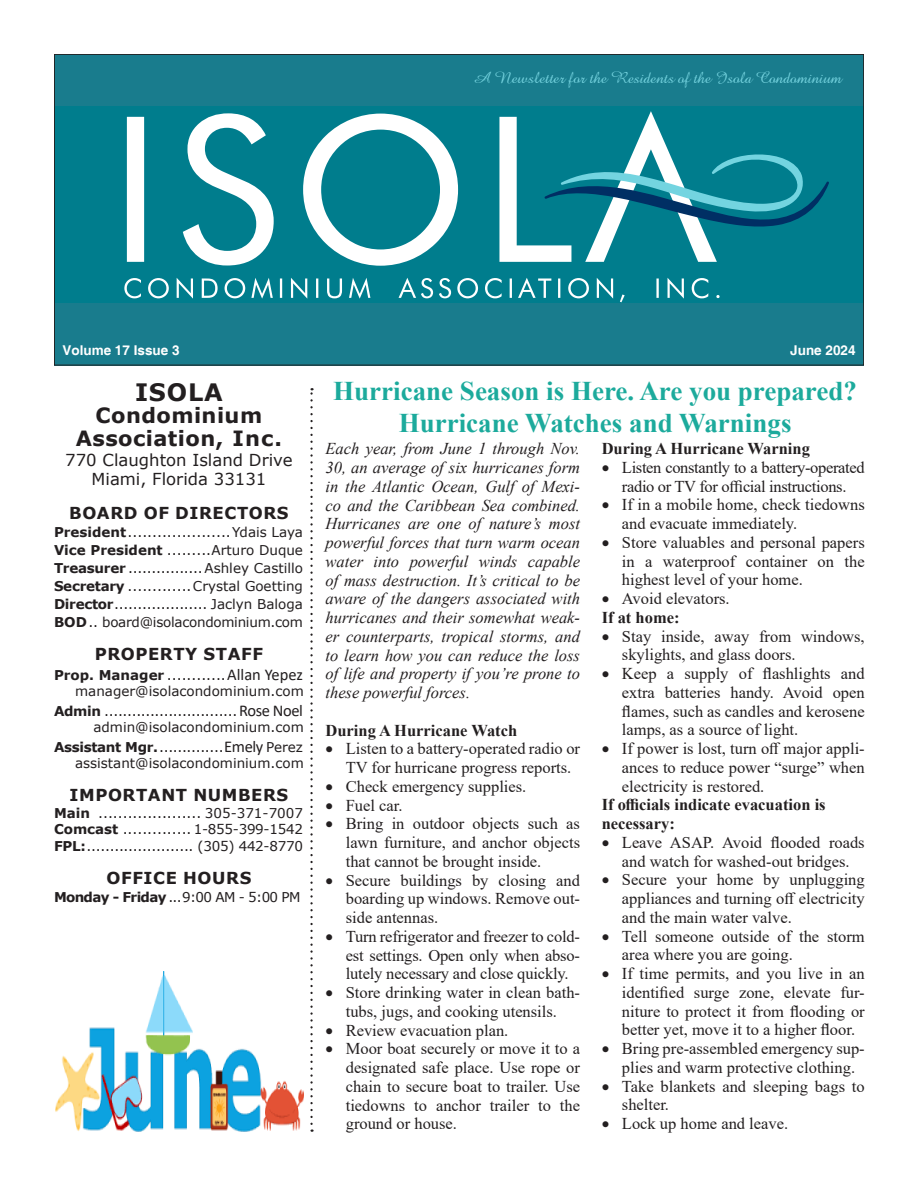
<style>
.page{position:relative;width:918px;height:1188px;background:#fff}
.page>*{position:absolute;margin:0;border:0;box-sizing:border-box;transform-origin:0 0}
.Normal__Web{font:700 27px "Times New Roman";color:#1caa9c}
.t1{font:700 24px "Verdana";letter-spacing:.035em;color:#231f20}
.t2{font:700 21px/22.5px "Verdana";letter-spacing:.02em;color:#231f20;text-align:center}
.t3{font:16.5px/18.8px "Times New Roman";color:#231f20;text-align:justify}
.inside-copy{font:italic 16.5px/18.8px "Times New Roman";color:#231f20;text-align:justify}
.Normal__Web-2{font:700 16.5px/18.8px "Times New Roman";color:#231f20}
.t4{font:16.5px/18.8px "Times New Roman";letter-spacing:-.02em;color:#231f20;text-align:center}
.t5{font:700 16.5px "Verdana";letter-spacing:.035em;color:#231f20}
.t6{font:16.5px "Amazone BT";color:#74d2de}
.t7{font:16.5px "Verdana";color:#231f20}
.t8{font:13.5px "Verdana";color:#231f20}
.t9{font:13.5px "Verdana";letter-spacing:-.02em;color:#231f20}
.t10{font:700 13.5px "Verdana";color:#231f20}
.t11{font:700 13.5px "Helvetica";color:#fff}
.s1{font-weight:700}
.s2{font-weight:400}
.s3{font-family:"Calibri";font-weight:400;font-size:16.5px}
.s4{font-family:"Calibri";font-size:16.5px}
</style>
<div class="page">
<div style="left:54px;top:54px;width:810px;height:311px;background:#197c8d"></div>
<div style="left:55px;top:106px;width:809px;height:197px;background:#007d8d"></div>
<svg style="left:127px;top:111px;width:590px;height:155px"></svg>
<svg style="left:544px;top:147px;width:285px;height:80px"></svg>
<svg style="left:124px;top:278px;width:596px;height:24px"></svg>
<svg style="left:310px;top:388px;width:3px;height:736px"></svg>
<img style="left:56px;top:971px;width:248px;height:161px">
<p class="t6" style="left:473px;top:68px;width:371px">A Newsletter for the Residents of the Isola Condominium</p>
<p class="t11" style="left:62px;top:342px;width:119px">Volume 17 Issue 3</p>
<p class="t11" style="left:790px;top:342px;width:67px">June 2024</p>
<p class="Normal__Web" style="left:333px;top:371px;width:525px">Hurricane Season is Here. Are you prepared?</p>
<p class="Normal__Web" style="left:399px;top:404px;width:394px">Hurricane Watches and Warnings</p>
<p class="inside-copy" style="left:326px;top:439px;width:256px">Each year, from June 1 through Nov.<br>30, an average of six hurricanes form in the Atlantic Ocean, Gulf of Mexi&shy;co and the Caribbean Sea combined.<br>Hurricanes are one of nature’s most powerful forces that turn warm ocean water into powerful winds capable of mass destruction. It’s critical to be aware of the dangers associated with hurricanes and their somewhat weak&shy;er counterparts, tropical storms, and to learn how you can reduce the loss of life and property if you’re prone to these powerful forces.</p>
<p class="Normal__Web-2" style="left:326px;top:720px;width:193px">During A Hurricane Watch</p>
<p class="t3" style="left:346px;top:739px;width:236px;text-indent:-20px">• Listen to a battery-operated radio or<br>TV for hurricane progress reports.</p>
<p class="t3" style="left:326px;top:777px;width:202px">• Check emergency supplies.</p>
<p class="t3" style="left:326px;top:795px;width:79px">• Fuel car.</p>
<p class="t3" style="left:346px;top:814px;width:236px;text-indent:-20px">• Bring in outdoor objects such as lawn furniture, and anchor objects that cannot be brought inside.</p>
<p class="t3" style="left:346px;top:870px;width:236px;text-indent:-20px">• Secure buildings by closing and boarding up windows. Remove out&shy;side antennas.</p>
<p class="t3" style="left:346px;top:927px;width:236px;text-indent:-20px">• Turn refrigerator and freezer to cold&shy;est settings. Open only when abso&shy;lutely necessary and close quickly.</p>
<p class="t3" style="left:326px;top:983px;width:256px;text-align:center">• Store drinking water in clean bath&shy;tubs, jugs, and cooking utensils.</p>
<p class="t3" style="left:326px;top:1020px;width:184px">• Review evacuation plan.</p>
<p class="t3" style="left:346px;top:1039px;width:236px;text-indent:-20px">• Moor boat securely or move it to a designated safe place. Use rope or chain to secure boat to trailer. Use tiedowns to anchor trailer to the ground or house.</p>
<p class="t1" style="left:135px;top:375px;width:89px">ISOLA</p>
<p class="t2" style="left:76px;top:404px;width:208px">Condominium<br>Association, Inc.</p>
<p class="t7" style="left:65px;top:448px;width:229px">770 Claughton Island Drive</p>
<p class="t7" style="left:92px;top:468px;width:176px">Miami, Florida 33131</p>
<p class="t5" style="left:69px;top:501px;width:221px">BOARD OF DIRECTORS</p>
<p class="t8" style="left:54px;top:523px;width:251px"><span class="s1">President</span>.....................Ydais Laya</p>
<p class="t8" style="left:54px;top:541px;width:251px"><span class="s1">Vice President</span> .........Arturo Duque</p>
<p class="t8" style="left:54px;top:559px;width:251px"><span class="s1">Treasurer</span> ................Ashley Castillo</p>
<p class="t8" style="left:54px;top:577px;width:251px"><span class="s1">Secretary</span> .............Crystal Goetting</p>
<p class="t8" style="left:54px;top:595px;width:251px"><span class="s1">Director</span>.................... Jaclyn Baloga</p>
<p class="t9" style="left:54px;top:613px;width:251px"><span class="s1">BOD</span>.. board@isolacondominium.com</p>
<p class="t5" style="left:95px;top:642px;width:170px">PROPERTY STAFF</p>
<p class="t10" style="left:54px;top:665px;width:250px">Prop. Manager <span class="s2">............</span><span class="s3">Allan Yepez</span></p>
<p class="t8" style="left:75px;top:682px;width:230px">manager@isolacondominium.com</p>
<p class="t8" style="left:54px;top:702px;width:250px"><span class="s1">Admin</span> ............................. <span class="s4">Rose Noel</span></p>
<p class="t8" style="left:93px;top:718px;width:212px">admin@isolacondominium.com</p>
<p class="t8" style="left:54px;top:738px;width:251px"><span class="s1">Assistant Mgr.</span>..............<span class="s4">Emely</span> Perez</p>
<p class="t8" style="left:75px;top:754px;width:230px">assistant@isolacondominium.com</p>
<p class="t5" style="left:70px;top:784px;width:220px">IMPORTANT NUMBERS</p>
<p class="t8" style="left:54px;top:804px;width:251px"><span class="s1">Main</span> ..................... 305-371-7007</p>
<p class="t9" style="left:54px;top:820px;width:251px"><span class="s1">Comcast</span> .............. 1-855-399-1542</p>
<p class="t9" style="left:54px;top:837px;width:251px"><span class="s1">FPL:</span>....................... (305) 442-8770</p>
<p class="t5" style="left:106px;top:866px;width:146px">OFFICE HOURS</p>
<p class="t8" style="left:54px;top:888px;width:248px"><span class="s1">Monday - Friday</span> ...9:00 AM - 5:00 PM</p>
<p class="Normal__Web-2" style="left:602px;top:439px;width:210px">During A Hurricane Warning</p>
<p class="t4" style="left:602px;top:457px;width:265px">• Listen constantly to a battery-operated radio or TV for official instructions.</p>
<p class="t3" style="left:622px;top:495px;width:244px;text-indent:-20px">• If in a mobile home, check tiedowns and evacuate immediately.</p>
<p class="t3" style="left:622px;top:532px;width:244px;text-indent:-20px">• Store valuables and personal papers in a waterproof container on the highest level of your home.</p>
<p class="t3" style="left:602px;top:589px;width:130px">• Avoid elevators.</p>
<p class="Normal__Web-2" style="left:602px;top:608px;width:79px">If at home:</p>
<p class="t3" style="left:622px;top:626px;width:244px;text-indent:-20px">• Stay inside, away from windows, skylights, and glass doors.</p>
<p class="t3" style="left:622px;top:664px;width:244px;text-indent:-20px">• Keep a supply of flashlights and extra batteries handy. Avoid open flames, such as candles and kerosene lamps, as a source of light.</p>
<p class="t3" style="left:622px;top:739px;width:244px;text-indent:-20px">• If power is lost, turn off major appli&shy;ances to reduce power “surge” when electricity is restored.</p>
<p class="Normal__Web-2" style="left:602px;top:795px;width:226px">If officials indicate evacuation is necessary:</p>
<p class="t3" style="left:602px;top:832px;width:265px;text-align:center">• Leave ASAP. Avoid flooded roads and watch for washed-out bridges.</p>
<p class="t3" style="left:622px;top:870px;width:244px;text-indent:-20px">• Secure your home by unplugging appliances and turning off electricity and the main water valve.</p>
<p class="t3" style="left:622px;top:926px;width:244px;text-indent:-20px">• Tell someone outside of the storm area where you are going.</p>
<p class="t3" style="left:622px;top:964px;width:244px;text-indent:-20px">• If time permits, and you live in an identified surge zone, elevate fur&shy;niture to protect it from flooding or better yet, move it to a higher floor.</p>
<p class="t3" style="left:622px;top:1039px;width:244px;text-indent:-20px">• Bring pre-assembled emergency sup&shy;plies and warm protective clothing.</p>
<p class="t3" style="left:622px;top:1076px;width:244px;text-indent:-20px">• Take blankets and sleeping bags to shelter.</p>
<p class="t3" style="left:602px;top:1114px;width:188px">• Lock up home and leave.</p>
</div>
